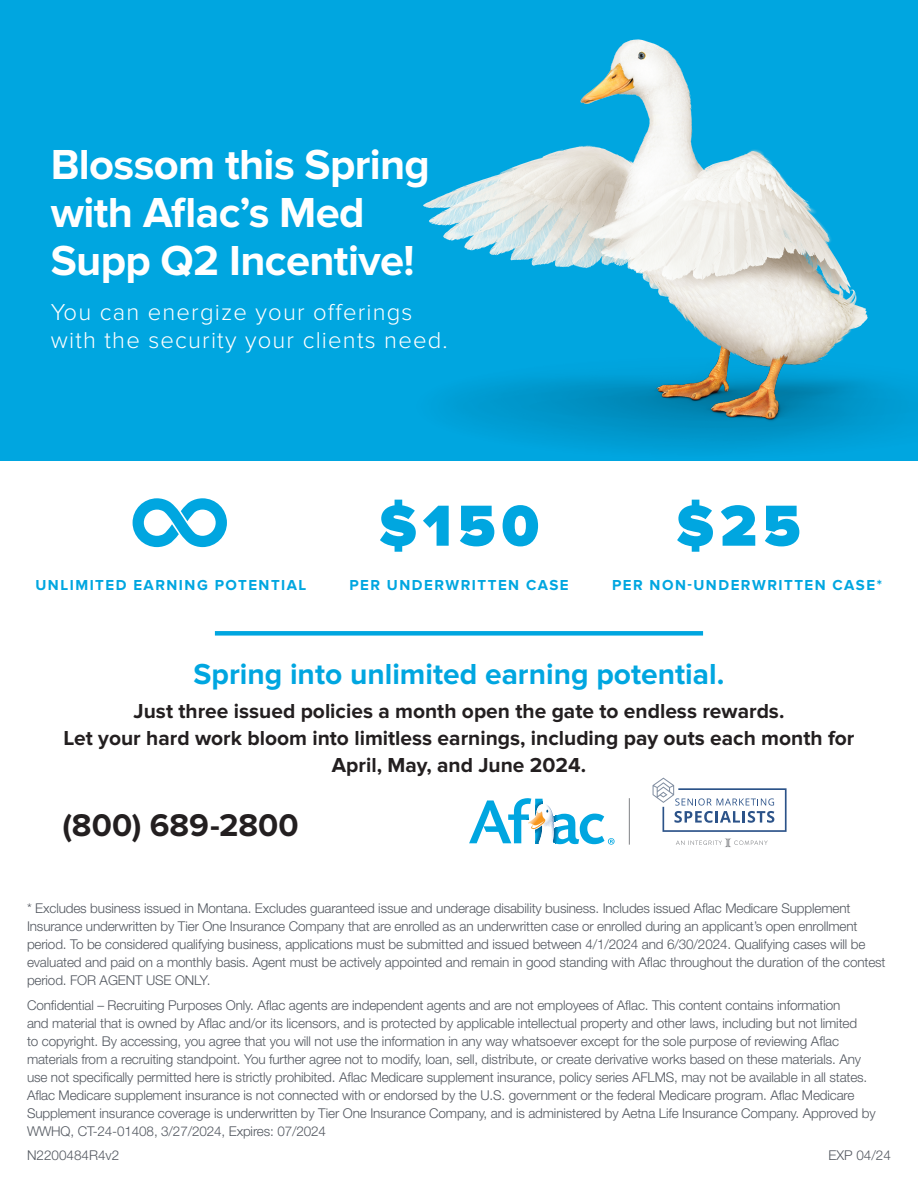
<style>
.page{position:relative;width:918px;height:1188px;background:#fff}
.page>*{position:absolute;margin:0;border:0;box-sizing:border-box;transform-origin:0 0}
.t1{font:900 60px "Proxima Nova";color:#00a6e0}
.t2{font:700 43.5px/48px "Proxima Nova";letter-spacing:-.015em;color:#fff}
.t3{font:700 32.55px "Proxima Nova";color:#231f20}
.t4{font:700 30px "Proxima Nova";color:#00a6e0}
.t5{font:300 23.85px/27.9px "Proxima Nova";letter-spacing:.05em;color:#fff}
.t6{font:700 21px/27px "Proxima Nova";color:#231f20;text-align:center}
.t7{font:700 15px "Proxima Nova";letter-spacing:.1em;color:#00a6e0}
.t8{font:300 13.5px/18px "Helvetica Neue LT Std";letter-spacing:-.01em;color:#535860}
</style>
<div class="page">
<div style="left:0;top:0;width:918px;height:460px;background:#00a6e0"></div>
<img style="left:423px;top:39px;width:495px;height:410px">
<svg style="left:469px;top:798px;width:146px;height:47px"></svg>
<hr style="left:629px;top:798px;width:1px;height:47px;background:#808285">
<svg style="left:133px;top:498px;width:94px;height:49px"></svg>
<div style="left:215px;top:631px;width:488px;height:5px;background:#00a6e0"></div>
<svg style="left:653px;top:778px;width:134px;height:54px"></svg>
<svg style="left:676px;top:839px;width:92px;height:8px"></svg>
<h2 class="t2" style="left:51px;top:142px;width:381px">Blossom this Spring with Aflac’s Med<br>Supp Q2 Incentive!</h2>
<h3 class="t5" style="left:51px;top:299px;width:399px">You can energize your offerings with the security your clients need.</h3>
<h1 class="t1" style="left:379px;top:491px;width:162px">$150</h1>
<h1 class="t1" style="left:676px;top:491px;width:126px">$25</h1>
<p class="t7" style="left:35px;top:577px;width:273px">UNLIMITED EARNING POTENTIAL</p>
<p class="t7" style="left:349px;top:577px;width:221px">PER UNDERWRITTEN CASE</p>
<p class="t7" style="left:612px;top:577px;width:271px">PER NON-UNDERWRITTEN CASE*</p>
<h3 class="t4" style="left:194px;top:657px;width:532px">Spring into unlimited earning potential.</h3>
<h3 class="t6" style="left:63px;top:698px;width:793px">Just three issued policies a month open the gate to endless rewards.<br>Let your hard work bloom into limitless earnings, including pay outs each month for<br>April, May, and June 2024.</h3>
<h3 class="t3" style="left:63px;top:807px;width:238px">(800) 689-2800</h3>
<p class="t8" style="left:27px;top:899px;width:860px">* Excludes business issued in Montana. Excludes guaranteed issue and underage disability business. Includes issued Aflac Medicare Supplement Insurance underwritten by Tier One Insurance Company that are enrolled as an underwritten case or enrolled during an applicant’s open enrollment period. To be considered qualifying business, applications must be submitted and issued between 4/1/2024 and 6/30/2024. Qualifying cases will be evaluated and paid on a monthly basis. Agent must be actively appointed and remain in good standing with Aflac throughout the duration of the contest period. FOR AGENT USE ONLY.</p>
<p class="t8" style="left:27px;top:995px;width:850px">Confidential – Recruiting Purposes Only. Aflac agents are independent agents and are not employees of Aflac. This content contains information<br>and material that is owned by Aflac and/or its licensors, and is protected by applicable intellectual property and other laws, including but not limited<br>to copyright. By accessing, you agree that you will not use the information in any way whatsoever except for the sole purpose of reviewing Aflac materials from a recruiting standpoint. You further agree not to modify, loan, sell, distribute, or create derivative works based on these materials. Any use not specifically permitted here is strictly prohibited. Aflac Medicare supplement insurance, policy series AFLMS, may not be available in all states.<br>Aflac Medicare supplement insurance is not connected with or endorsed by the U.S. government or the federal Medicare program. Aflac Medicare Supplement insurance coverage is underwritten by Tier One Insurance Company, and is administered by Aetna Life Insurance Company. Approved by WWHQ, CT-24-01408, 3/27/2024, Expires: 07/2024</p>
<p class="t8" style="left:27px;top:1146px;width:94px">N2200484R4v2</p>
<p class="t8" style="left:828px;top:1146px;width:64px">EXP 04/24</p>
</div>
